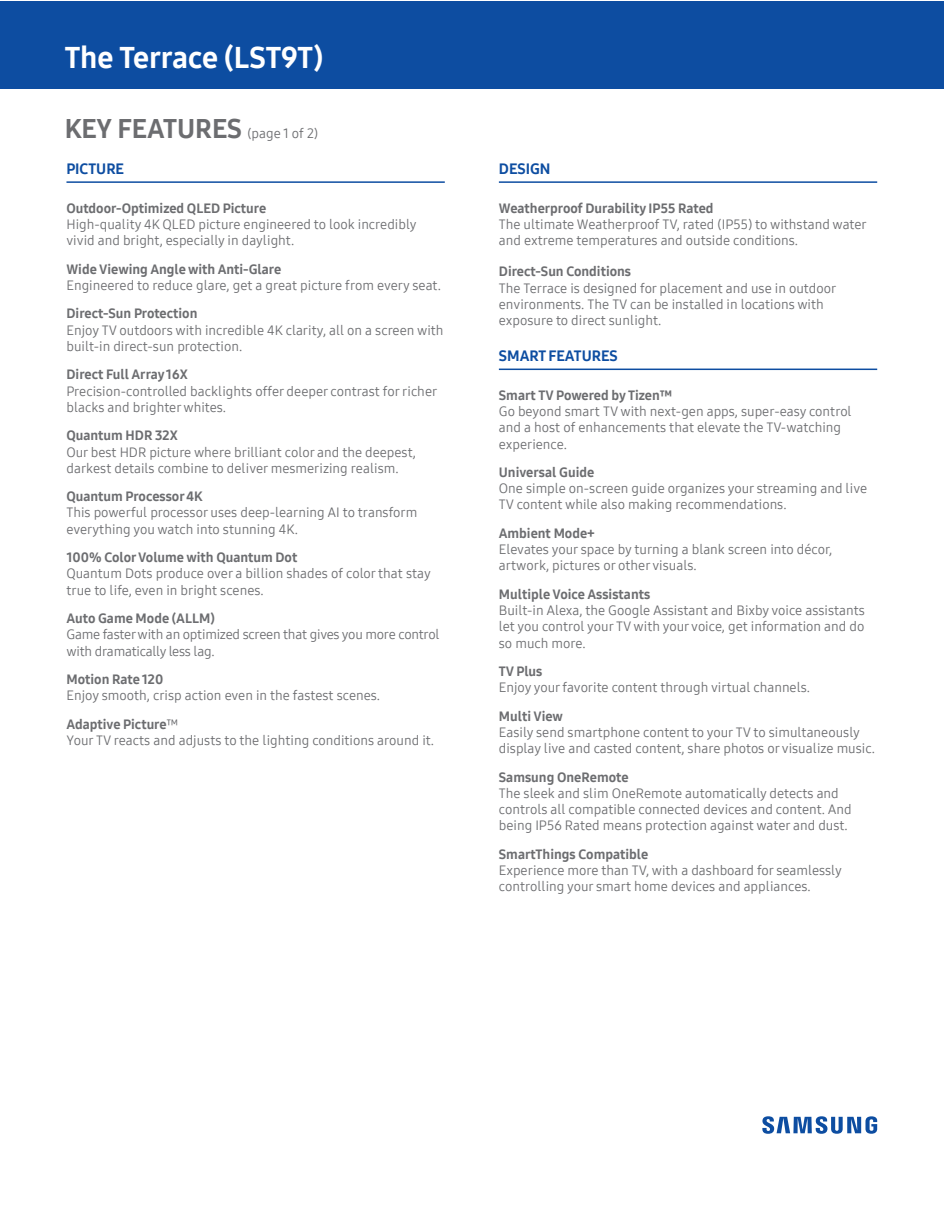
<style>
.page{position:relative;width:944px;height:1219px;background:#fff}
.page>*{position:absolute;margin:0;border:0;box-sizing:border-box;transform-origin:0 0}
.t1{font:30px "Samsung One 800";letter-spacing:-.005em;color:#fff}
.t2{font:27px "Samsung One 800";color:#6c6d70}
.t3{font:15px "Samsung One 800";color:#0d4da1}
.t4{font:13.5px/16.2px "Samsung One 400";color:#6c6d70}
.t5{font:13.5px "Samsung One 800";color:#6c6d70}
.t6{font:13.5px/16.2px "Samsung One 400";letter-spacing:-.02em;color:#6c6d70}
.s1{font-family:"Samsung One 400";font-size:13.5px}
.s2{font-family:"Samsung One 400"}
</style>
<div class="page">
<div style="left:0;top:1px;width:943px;height:88px;background:#0d4da1"></div>
<svg style="left:762px;top:1116px;width:114px;height:17px"></svg>
<hr style="left:66px;top:181px;width:378px;height:2px;background:#0d4da1">
<hr style="left:498px;top:181px;width:378px;height:2px;background:#0d4da1">
<hr style="left:498px;top:368px;width:378px;height:2px;background:#0d4da1">
<h1 class="t1" style="left:65px;top:38px;width:260px">The Terrace (LST9T)</h1>
<h2 class="t2" style="left:65px;top:110px;width:255px">KEY FEATURES <span class="s1">(page 1 of 2)</span></h2>
<p class="t3" style="left:66px;top:158px;width:59px">PICTURE</p>
<p class="t5" style="left:66px;top:199px;width:201px">Outdoor-Optimized QLED Picture</p>
<p class="t4" style="left:66px;top:216px;width:351px">High-quality 4K QLED picture engineered to look incredibly vivid and bright, especially in daylight.</p>
<p class="t5" style="left:66px;top:260px;width:216px">Wide Viewing Angle with Anti-Glare</p>
<p class="t4" style="left:66px;top:277px;width:376px">Engineered to reduce glare, get a great picture from every seat.</p>
<p class="t5" style="left:66px;top:305px;width:132px">Direct-Sun Protection</p>
<p class="t4" style="left:66px;top:322px;width:378px">Enjoy TV outdoors with incredible 4K clarity, all on a screen with built-in direct-sun protection.</p>
<p class="t5" style="left:66px;top:365px;width:123px">Direct Full Array 16X</p>
<p class="t4" style="left:66px;top:382px;width:372px">Precision-controlled backlights offer deeper contrast for richer blacks and brighter whites.</p>
<p class="t5" style="left:66px;top:426px;width:113px">Quantum HDR 32X</p>
<p class="t4" style="left:66px;top:443px;width:351px">Our best HDR picture where brilliant color and the deepest, darkest details combine to deliver mesmerizing realism.</p>
<p class="t5" style="left:66px;top:487px;width:138px">Quantum Processor 4K</p>
<p class="t4" style="left:66px;top:504px;width:352px">This powerful processor uses deep-learning AI to transform everything you watch into stunning 4K.</p>
<p class="t5" style="left:66px;top:548px;width:232px">100% Color Volume with Quantum Dot</p>
<p class="t4" style="left:66px;top:565px;width:366px">Quantum Dots produce over a billion shades of color that stay true to life, even in bright scenes.</p>
<p class="t5" style="left:66px;top:609px;width:150px">Auto Game Mode (ALLM)</p>
<p class="t6" style="left:66px;top:626px;width:374px">Game faster with an optimized screen that gives you more control with dramatically less lag.</p>
<p class="t5" style="left:66px;top:670px;width:98px">Motion Rate 120</p>
<p class="t4" style="left:66px;top:687px;width:315px">Enjoy smooth, crisp action even in the fastest scenes.</p>
<p class="t5" style="left:66px;top:715px;width:114px">Adaptive Picture<span class="s2">™</span></p>
<p class="t4" style="left:66px;top:732px;width:369px">Your TV reacts and adjusts to the lighting conditions around it.</p>
<p class="t3" style="left:498px;top:158px;width:53px">DESIGN</p>
<p class="t5" style="left:498px;top:199px;width:216px">Weatherproof Durability IP55 Rated</p>
<p class="t4" style="left:498px;top:216px;width:369px">The ultimate Weatherproof TV, rated (IP55) to withstand water and extreme temperatures and outside conditions.</p>
<p class="t5" style="left:498px;top:262px;width:134px">Direct-Sun Conditions</p>
<p class="t4" style="left:498px;top:279px;width:339px">The Terrace is designed for placement and use in outdoor environments. The TV can be installed in locations with exposure to direct sunlight.</p>
<p class="t3" style="left:498px;top:346px;width:120px">SMART FEATURES</p>
<p class="t5" style="left:498px;top:386px;width:175px">Smart TV Powered by Tizen™</p>
<p class="t4" style="left:498px;top:403px;width:354px">Go beyond smart TV with next-gen apps, super-easy control and a host of enhancements that elevate the TV-watching experience.</p>
<p class="t5" style="left:498px;top:463px;width:97px">Universal Guide</p>
<p class="t4" style="left:498px;top:480px;width:370px">One simple on-screen guide organizes your streaming and live<br>TV content while also making recommendations.</p>
<p class="t5" style="left:498px;top:524px;width:97px">Ambient Mode+</p>
<p class="t4" style="left:498px;top:541px;width:335px">Elevates your space by turning a blank screen into décor, artwork, pictures or other visuals.</p>
<p class="t5" style="left:498px;top:585px;width:153px">Multiple Voice Assistants</p>
<p class="t4" style="left:498px;top:602px;width:367px;text-align:justify">Built-in Alexa, the Google Assistant and Bixby voice assistants let you control your TV with your voice, get information and do so much more.</p>
<p class="t5" style="left:498px;top:662px;width:45px">TV Plus</p>
<p class="t4" style="left:498px;top:679px;width:312px">Enjoy your favorite content through virtual channels.</p>
<p class="t5" style="left:498px;top:707px;width:66px">Multi View</p>
<p class="t4" style="left:498px;top:724px;width:377px">Easily send smartphone content to your TV to simultaneously display live and casted content, share photos or visualize music.</p>
<p class="t5" style="left:498px;top:768px;width:131px">Samsung OneRemote</p>
<p class="t4" style="left:498px;top:785px;width:354px">The sleek and slim OneRemote automatically detects and controls all compatible connected devices and content. And being IP56 Rated means protection against water and dust.</p>
<p class="t5" style="left:498px;top:845px;width:151px">SmartThings Compatible</p>
<p class="t4" style="left:498px;top:862px;width:344px">Experience more than TV, with a dashboard for seamlessly controlling your smart home devices and appliances.</p>
</div>
